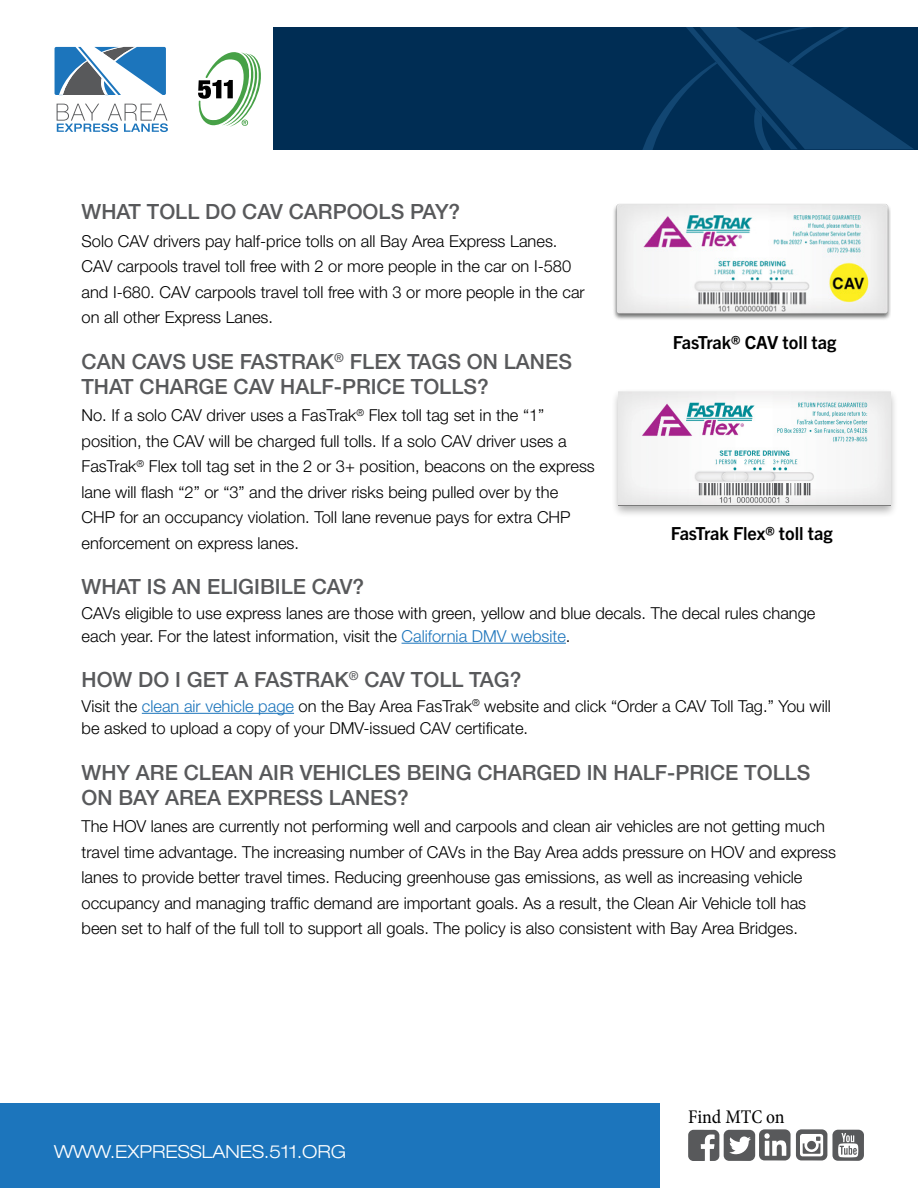
<style>
.page{position:relative;width:918px;height:1188px;background:#fff}
.page>*{position:absolute;margin:0;border:0;box-sizing:border-box;transform-origin:0 0}
.H2{font:500 21px/25.2px "Helvetica Neue LT Std";color:#58595b}
.t1{font:condensed 19.5px "Minion Pro";letter-spacing:-.005em;color:#000}
.t2{font:700 18px "Trade Gothic Next LT Pro";color:#000}
.t3{font:300 expanded 18px "Helvetica Neue LT Std";color:#fff}
.Body{font:300 16.5px/25.5px "Helvetica Neue LT Pro";color:#000}
.s1{color:#1c75bc}
</style>
<div class="page">
<div style="left:274px;top:27px;width:644px;height:122px;background:#002d54"></div>
<svg style="left:643px;top:27px;width:270px;height:122px"></svg>
<div style="left:0;top:1104px;width:660px;height:84px;background:#1c75bc"></div>
<svg style="left:55px;top:47px;width:111px;height:48px"></svg>
<svg style="left:57px;top:104px;width:111px;height:28px"></svg>
<svg style="left:198px;top:52px;width:63px;height:75px"></svg>
<svg style="left:688px;top:1129px;width:176px;height:32px"></svg>
<hr style="left:402px;top:643px;width:164px;height:1px;background:#1c75bc">
<hr style="left:142px;top:713px;width:152px;height:1px;background:#1c75bc">
<img style="left:613px;top:204px;width:278px;height:116px">
<div style="left:611px;top:388px;width:288px;height:130px;background:#000;opacity:.32"></div>
<img style="left:619px;top:392px;width:271px;height:113px">
<p class="H2" style="left:82px;top:199px;width:380px">WHAT TOLL DO CAV CARPOOLS PAY?</p>
<p class="Body" style="left:82px;top:228px;width:505px">Solo CAV drivers pay half-price tolls on all Bay Area Express Lanes.<br>CAV carpools travel toll free with 2 or more people in the car on I-580 and I-680. CAV carpools travel toll free with 3 or more people in the car on all other Express Lanes.</p>
<p class="H2" style="left:82px;top:348px;width:492px">CAN CAVS USE FASTRAK<sup>®</sup> FLEX TAGS ON LANES<br>THAT CHARGE CAV HALF-PRICE TOLLS?</p>
<p class="Body" style="left:82px;top:402px;width:515px">No. If a solo CAV driver uses a FasTrak<sup>®</sup> Flex toll tag set in the “1” position, the CAV will be charged full tolls. If a solo CAV driver uses a FasTrak<sup>®</sup> Flex toll tag set in the 2 or 3+ position, beacons on the express lane will flash “2” or “3” and the driver risks being pulled over by the CHP for an occupancy violation. Toll lane revenue pays for extra CHP enforcement on express lanes.</p>
<p class="H2" style="left:82px;top:574px;width:284px">WHAT IS AN ELIGIBILE CAV?</p>
<p class="Body" style="left:82px;top:602px;width:735px;line-height:22.5px">CAVs eligible to use express lanes are those with green, yellow and blue decals. The decal rules change each year. For the latest information, visit the <span class="s1">California DMV website</span>.</p>
<p class="H2" style="left:82px;top:667px;width:441px">HOW DO I GET A FASTRAK<sup>®</sup> CAV TOLL TAG?</p>
<p class="Body" style="left:82px;top:694px;width:751px;line-height:22.5px">Visit the <span class="s1">clean air vehicle page</span> on the Bay Area FasTrak<sup>®</sup> website and click “Order a CAV Toll Tag.” You will be asked to upload a copy of your DMV-issued CAV certificate.</p>
<p class="H2" style="left:82px;top:759px;width:730px">WHY ARE CLEAN AIR VEHICLES BEING CHARGED IN HALF-PRICE TOLLS<br>ON BAY AREA EXPRESS LANES?</p>
<p class="Body" style="left:82px;top:814px;width:756px">The HOV lanes are currently not performing well and carpools and clean air vehicles are not getting much travel time advantage. The increasing number of CAVs in the Bay Area adds pressure on HOV and express lanes to provide better travel times. Reducing greenhouse gas emissions, as well as increasing vehicle occupancy and managing traffic demand are important goals. As a result, the Clean Air Vehicle toll has been set to half of the full toll to support all goals. The policy is also consistent with Bay Area Bridges.</p>
<p class="t2" style="left:673px;top:330px;width:165px">FasTrak® CAV toll tag</p>
<p class="t2" style="left:671px;top:521px;width:164px">FasTrak Flex® toll tag</p>
<p class="t3" style="left:54px;top:1141px;width:294px">WWW.EXPRESSLANES.511.ORG</p>
<p class="t1" style="left:688px;top:1105px;width:98px">Find MTC on</p>
</div>
